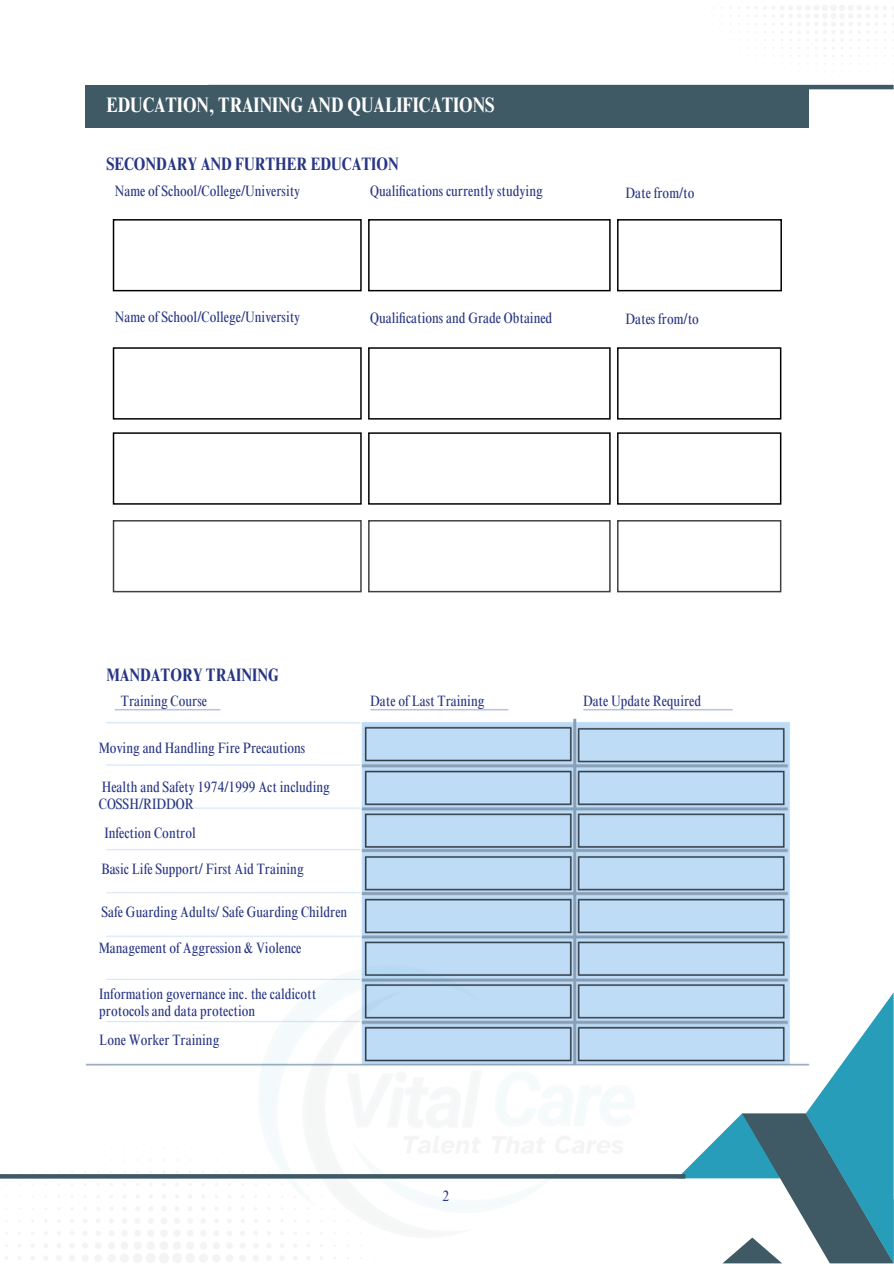
<style>
.page{position:relative;width:894px;height:1264px;background:#fff}
.page>*{position:absolute;margin:0;border:0;box-sizing:border-box;transform-origin:0 0}
.t1{font:700 condensed 21px "Times NRMT Pro";color:#fff}
.t2{font:700 condensed 18px "Times NRMT Pro";color:#283583}
.t3{font:condensed 15px/16.8px "Times NRMT Pro";color:#283583}
</style>
<div class="page">
<div style="left:85px;top:85px;width:723px;height:43px;background:#3f5965"></div>
<img style="left:85px;top:709px;width:705px;height:357px">
<svg style="left:113px;top:219px;width:248px;height:72px"></svg>
<svg style="left:368px;top:219px;width:242px;height:72px"></svg>
<svg style="left:617px;top:219px;width:164px;height:72px"></svg>
<svg style="left:113px;top:347px;width:248px;height:72px"></svg>
<svg style="left:113px;top:432px;width:248px;height:72px"></svg>
<svg style="left:368px;top:347px;width:242px;height:72px"></svg>
<svg style="left:368px;top:432px;width:242px;height:72px"></svg>
<svg style="left:617px;top:347px;width:164px;height:72px"></svg>
<svg style="left:617px;top:432px;width:164px;height:72px"></svg>
<svg style="left:113px;top:520px;width:248px;height:72px"></svg>
<svg style="left:368px;top:520px;width:242px;height:72px"></svg>
<svg style="left:617px;top:520px;width:164px;height:72px"></svg>
<img style="left:241px;top:927px;width:405px;height:295px">
<svg style="left:722px;top:5px;width:171px;height:60px"></svg>
<hr style="left:208px;top:85px;width:685px;height:4px;background:#3f5965">
<svg style="left:0;top:1147px;width:374px;height:116px"></svg>
<svg style="left:677px;top:992px;width:216px;height:271px"></svg>
<svg style="left:0;top:1174px;width:685px;height:4px;background:#445d69"></svg>
<p class="t1" style="left:106px;top:97px;width:389px">EDUCATION, TRAINING AND QUALIFICATIONS</p>
<p class="t2" style="left:106px;top:157px;width:294px">SECONDARY AND FURTHER EDUCATION</p>
<p class="t3" style="left:115px;top:184px;width:187px">Name of School/College/University</p>
<p class="t3" style="left:370px;top:185px;width:174px">Qualifications currently studying</p>
<h1 class="t3" style="left:115px;top:310px;width:187px">Name of School/College/University</h1>
<p class="t3" style="left:370px;top:311px;width:183px">Qualifications and Grade Obtained</p>
<p class="t3" style="left:625px;top:186px;width:70px">Date from/to</p>
<h2 class="t3" style="left:625px;top:312px;width:75px">Dates from/to</h2>
<p class="t2" style="left:106px;top:667px;width:174px">MANDATORY TRAINING</p>
<p class="t3" style="left:121px;top:694px;width:87px">Training Course</p>
<p class="t3" style="left:583px;top:694px;width:120px">Date Update Required</p>
<p class="t3" style="left:370px;top:694px;width:116px">Date of Last Training</p>
<p class="t3" style="left:99px;top:741px;width:208px">Moving and Handling Fire Precautions</p>
<p class="t3" style="left:99px;top:780px;width:232px">Health and Safety 1974/1999 Act including<br>COSSH/RIDDOR</p>
<p class="t3" style="left:104px;top:826px;width:93px">Infection Control</p>
<p class="t3" style="left:101px;top:862px;width:204px">Basic Life Support/ First Aid Training</p>
<p class="t3" style="left:101px;top:905px;width:247px">Safe Guarding Adults/ Safe Guarding Children</p>
<p class="t3" style="left:99px;top:941px;width:204px">Management of Aggression &amp; Violence</p>
<p class="t3" style="left:99px;top:987px;width:218px">Information governance inc. the caldicott protocols and data protection</p>
<p class="t3" style="left:99px;top:1033px;width:122px">Lone Worker Training</p>
<h2 class="t3" style="left:442px;top:1189px;width:8px">2</h2>
</div>
